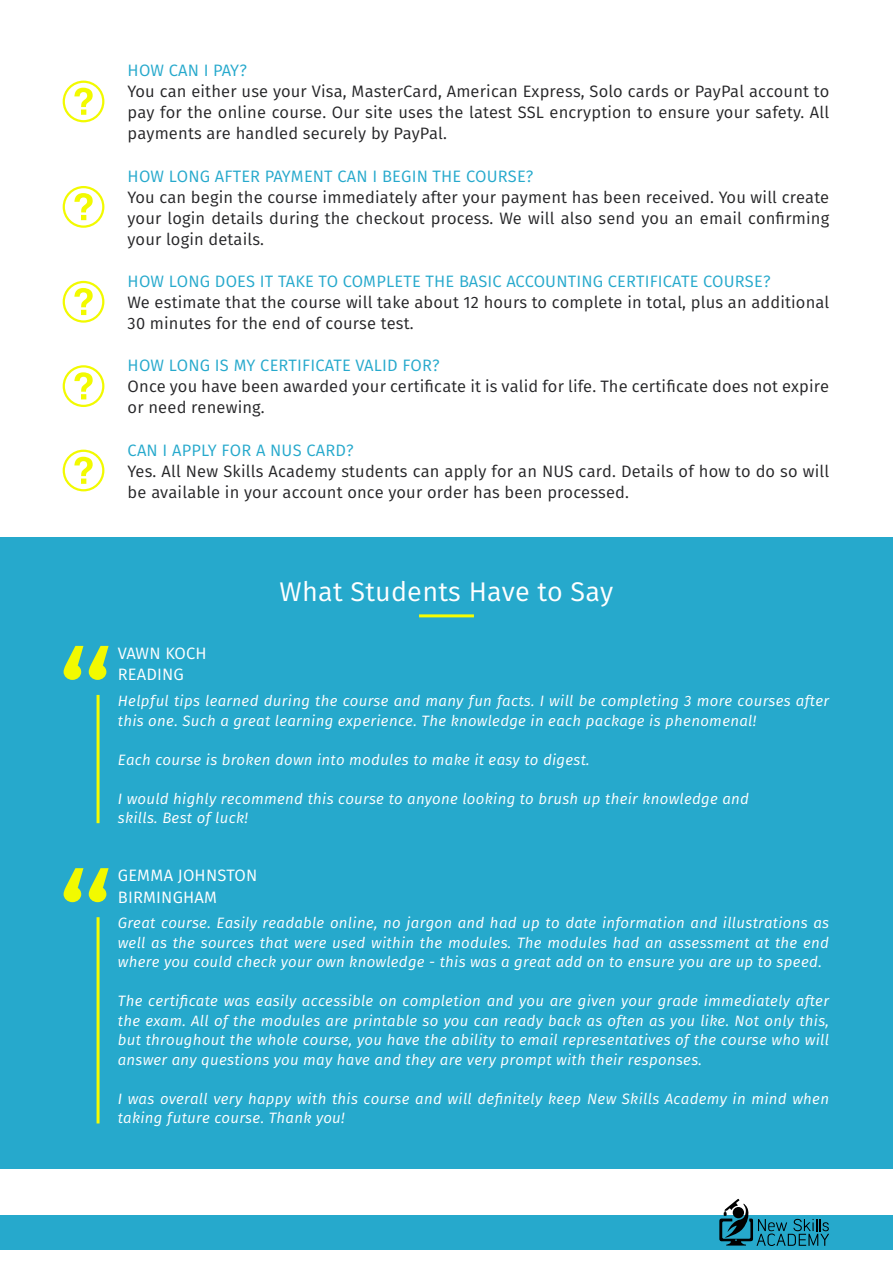
<style>
.page{position:relative;width:893px;height:1263px;background:#fff}
.page>*{position:absolute;margin:0;border:0;box-sizing:border-box;transform-origin:0 0}
.t1{font:27px "Fira Sans";letter-spacing:.01em;color:#fff}
.t2{font:16.5px/21px "Fira Sans";letter-spacing:.01em;color:#262628}
.t3{font:16.5px "Fira Sans";letter-spacing:.01em;color:#26a9cc}
.t4{font:16.5px/21px "Fira Sans";letter-spacing:.01em;color:#fff}
.t5{font:italic 15px/19.5px "Fira Sans";letter-spacing:.02em;color:#fff}
</style>
<div class="page">
<div style="left:0;top:537px;width:893px;height:631px;background:#26a9cc"></div>
<div style="left:0;top:1215px;width:893px;height:34px;background:#26a9cc"></div>
<svg style="left:719px;top:1198px;width:110px;height:48px"></svg>
<svg style="left:74px;top:88px;width:19px;height:27px"></svg>
<div style="left:63px;top:81px;width:41px;height:41px;border:2px solid #f2fa00;border-radius:50%"></div>
<svg style="left:74px;top:193px;width:19px;height:27px"></svg>
<div style="left:63px;top:186px;width:41px;height:42px;border:2px solid #f2fa00;border-radius:50%"></div>
<svg style="left:74px;top:372px;width:19px;height:27px"></svg>
<div style="left:63px;top:365px;width:41px;height:42px;border:2px solid #f2fa00;border-radius:50%"></div>
<svg style="left:74px;top:288px;width:19px;height:27px"></svg>
<div style="left:63px;top:281px;width:41px;height:42px;border:2px solid #f2fa00;border-radius:50%"></div>
<svg style="left:74px;top:457px;width:19px;height:27px"></svg>
<div style="left:63px;top:450px;width:41px;height:41px;border:2px solid #f2fa00;border-radius:50%"></div>
<svg style="left:64px;top:868px;width:45px;height:34px"></svg>
<hr style="left:97px;top:917px;width:3px;height:206px;background:#f6fc00">
<hr style="left:419px;top:614px;width:55px;height:3px;background:#f6fc00">
<svg style="left:64px;top:646px;width:45px;height:34px"></svg>
<hr style="left:97px;top:695px;width:3px;height:128px;background:#f6fc00">
<p class="t3" style="left:128px;top:59px;width:121px">HOW CAN I PAY?</p>
<p class="t2" style="left:128px;top:81px;width:703px;text-align:justify">You can either use your Visa, MasterCard, American Express, Solo cards or PayPal account to pay for the online course. Our site uses the latest SSL encryption to ensure your safety. All payments are handled securely by PayPal.</p>
<p class="t3" style="left:128px;top:164px;width:407px">HOW LONG AFTER PAYMENT CAN I BEGIN THE COURSE?</p>
<p class="t2" style="left:128px;top:186px;width:703px;text-align:justify">You can begin the course immediately after your payment has been received. You will create your login details during the checkout process. We will also send you an email confirming your login details.</p>
<p class="t3" style="left:128px;top:270px;width:644px">HOW LONG DOES IT TAKE TO COMPLETE THE BASIC ACCOUNTING CERTIFICATE COURSE?</p>
<p class="t2" style="left:128px;top:292px;width:703px">We estimate that the course will take about 12 hours to complete in total, plus an additional<br>30 minutes for the end of course test.</p>
<p class="t3" style="left:128px;top:354px;width:313px">HOW LONG IS MY CERTIFICATE VALID FOR?</p>
<p class="t2" style="left:128px;top:376px;width:703px">Once you have been awarded your certificate it is valid for life. The certificate does not expire or need renewing.</p>
<p class="t3" style="left:128px;top:438px;width:227px">CAN I APPLY FOR A NUS CARD?</p>
<p class="t2" style="left:128px;top:460px;width:703px">Yes. All New Skills Academy students can apply for an NUS card. Details of how to do so will be available in your account once your order has been processed.</p>
<p class="t4" style="left:118px;top:643px;width:90px">VAWN KOCH<br>READING</p>
<h1 class="t1" style="left:280px;top:572px;width:335px">What Students Have to Say</h1>
<p class="t5" style="left:118px;top:691px;width:713px">Helpful tips learned during the course and many fun facts. I will be completing 3 more courses after this one. Such a great learning experience. The knowledge in each package is phenomenal!</p>
<p class="t5" style="left:118px;top:750px;width:473px">Each course is broken down into modules to make it easy to digest.</p>
<p class="t5" style="left:118px;top:789px;width:633px">I would highly recommend this course to anyone looking to brush up their knowledge and skills. Best of luck!</p>
<p class="t4" style="left:118px;top:865px;width:141px">GEMMA JOHNSTON<br>BIRMINGHAM</p>
<p class="t5" style="left:118px;top:913px;width:713px;text-align:justify">Great course. Easily readable online, no jargon and had up to date information and illustrations as well as the sources that were used within the modules. The modules had an assessment at the end where you could check your own knowledge - this was a great add on to ensure you are up to speed.</p>
<p class="t5" style="left:118px;top:991px;width:713px;text-align:justify">The certificate was easily accessible on completion and you are given your grade immediately after the exam. All of the modules are printable so you can ready back as often as you like. Not only this, but throughout the whole course, you have the ability to email representatives of the course who will answer any questions you may have and they are very prompt with their responses.</p>
<p class="t5" style="left:118px;top:1089px;width:713px">I was overall very happy with this course and will definitely keep New Skills Academy in mind when taking future course. Thank you!</p>
</div>
